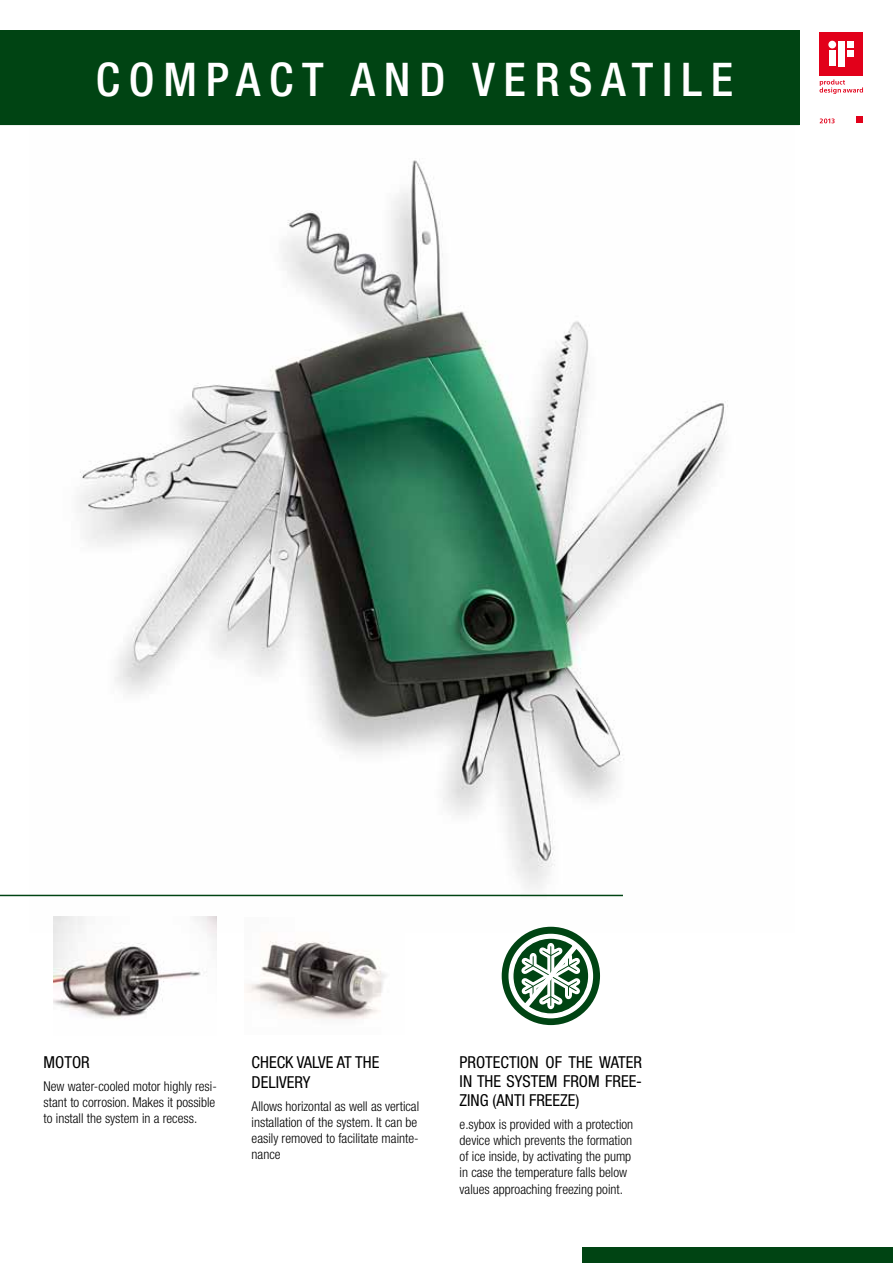
<style>
.page{position:relative;width:893px;height:1263px;background:#fff}
.page>*{position:absolute;margin:0;border:0;box-sizing:border-box;transform-origin:0 0}
.t1{font:500 condensed 46.5px "Helvetica Neue LT";letter-spacing:.19em;color:#fff}
.t2{font:condensed 16.5px/19.8px "Helvetica Neue LT";color:#000}
.t3{font:300 condensed 13.5px/16.2px "Helvetica Neue LT";color:#000}
</style>
<div class="page">
<img style="left:30px;top:125px;width:764px;height:808px">
<div style="left:0;top:30px;width:799px;height:94px;background:#004413"></div>
<div style="left:820px;top:32px;width:43px;height:43px;background:#e2001a"></div>
<div style="left:829px;top:50px;width:7px;height:16px;background:#fff"></div>
<div style="left:828px;top:41px;width:8px;height:7px;background:#fff;border-radius:50%"></div>
<div style="left:847px;top:41px;width:7px;height:7px;background:#fff"></div>
<div style="left:838px;top:41px;width:7px;height:25px;background:#fff"></div>
<div style="left:847px;top:50px;width:7px;height:7px;background:#fff"></div>
<div style="left:856px;top:116px;width:7px;height:7px;background:#e2001a"></div>
<svg style="left:819px;top:79px;width:44px;height:15px"></svg>
<svg style="left:820px;top:119px;width:15px;height:4px"></svg>
<hr style="left:0;top:124px;width:799px;height:1px;background:#004413">
<div style="left:583px;top:1247px;width:310px;height:16px;background:#004413"></div>
<img style="left:54px;top:916px;width:162px;height:103px">
<img style="left:245px;top:917px;width:159px;height:102px">
<div style="left:502px;top:927px;width:98px;height:98px;background:#004413;border-radius:50%"></div>
<svg style="left:508px;top:933px;width:86px;height:86px"></svg>
<hr style="left:0;top:895px;width:623px;height:1px;background:#004413">
<h1 class="t1" style="left:96px;top:52px;width:140px">COMPACT</h1>
<h1 class="t1" style="left:351px;top:52px;width:32px">AND</h1>
<h1 class="t1" style="left:472px;top:52px;width:30px">VER</h1>
<h1 class="t1" style="left:569px;top:52px;width:61px">SATILE</h1>
<p class="t2" style="left:44px;top:1052px;width:10px">MOTOR</p>
<p class="t3" style="left:44px;top:1078px;width:175px;text-align:justify">New water-cooled motor highly resi&shy;stant to corrosion. Makes it possible to install the system in a recess.</p>
<p class="t2" style="left:252px;top:1052px;width:128px">CHECK VALVE AT THE<br>DELIVER</p>
<p class="t2" style="left:303px;top:1072px;width:9px">Y</p>
<p class="t3" style="left:252px;top:1097px;width:169px">Allows horizontal as well as vertical installation of the system. It can be easily removed to facilitate mainte&shy;nance</p>
<p class="t2" style="left:460px;top:1052px;width:17px">PROTECTION</p>
<p class="t2" style="left:460px;top:1053px;width:168px;line-height:19px;text-indent:86px">OF THE WATER<br>IN THE SYSTEM FRO M FREE</p>
<p class="t2" style="left:636px;top:1071px;width:7px">-</p>
<p class="t2" style="left:460px;top:1090px;width:121px">ZING (ANTI FREEZE)</p>
<p class="t3" style="left:460px;top:1116px;width:175px">e.sybox is provided with a protection device which prevents the formation of ice inside, by activating the pump in case the temperature falls below values approaching freezing point.</p>
</div>
